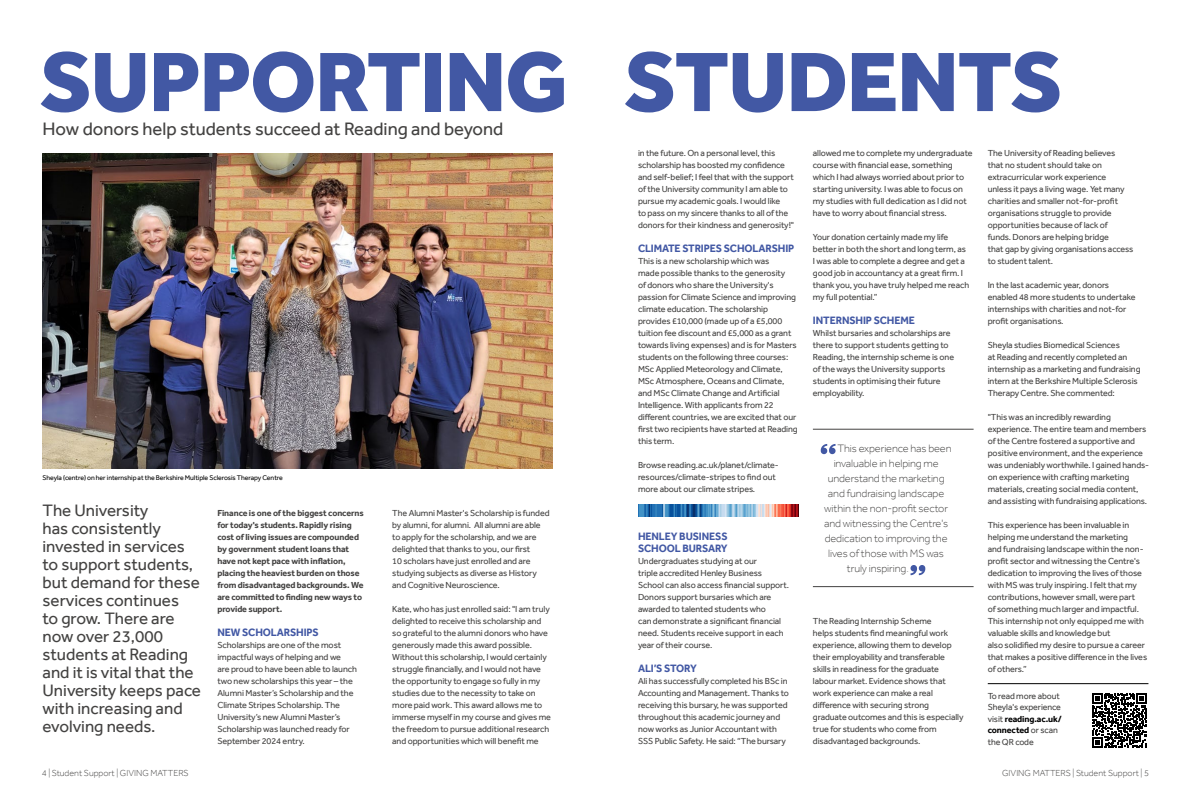
<style>
.page{position:relative;width:1191px;height:794px;background:#fff}
.page>*{position:absolute;margin:0;border:0;box-sizing:border-box;transform-origin:0 0}
.Body_Copy_Effra_Reg_9_12{font:800 87px "Effra";letter-spacing:-.015em;color:#4258a4}
.Body_Copy_Effra_Reg_9_12-2{font:18.5px "Effra";color:#434241}
.Standfirst{font:17px/18px "Effra";color:#434241}
.Pullout_Quote{font:300 11px "Effra";letter-spacing:-.01em;color:#434241}
.Subheading_11_14{font:700 11px/12px "Effra";letter-spacing:-.01em;color:#4258a4;scale:.96 1}
.Body_Copy_Effra_Reg_9_12-3{font:9px/12px "Effra";letter-spacing:-.01em;color:#434241}
.Body_Copy_Effra_Reg_9_12-4{font:700 9px/12px "Effra";letter-spacing:-.01em;color:#434241}
.Body_Copy_Effra_Reg_9_12-5{font:300 9px "Effra";color:#434241}
.Body_Copy_Effra_Reg_9_12-6{font:7px "Effra";letter-spacing:-.01em;color:#000}
.s1{font-weight:700;color:#000}
</style>
<div class="page">
<img style="left:43px;top:153px;width:510px;height:315px">
<img style="left:638px;top:504px;width:160px;height:12px">
<hr style="left:813px;top:429px;width:160px;height:1px;background:#434241">
<hr style="left:813px;top:586px;width:160px;height:1px;background:#434241">
<svg style="left:820px;top:444px;width:15px;height:10px"></svg>
<svg style="left:910px;top:565px;width:15px;height:10px"></svg>
<svg style="left:1092px;top:693px;width:54px;height:55px"></svg>
<hr style="left:987px;top:683px;width:161px;height:1px;background:#000">
<p class="Body_Copy_Effra_Reg_9_12" style="left:40px;top:30px;width:1023px">SUPPORTING STUDENTS</p>
<p class="Body_Copy_Effra_Reg_9_12-2" style="left:43px;top:118px;width:462px">How donors help students succeed at Reading and beyond</p>
<p class="Body_Copy_Effra_Reg_9_12-6" style="left:43px;top:473px;width:242px">Sheyla (centre) on her internship at the Berkshire Multiple Sclerosis Therapy Centre</p>
<p class="Standfirst" style="left:43px;top:501px;width:160px">The University<br>has consistently invested in services to support students, but demand for these services continues<br>to grow. There are now over 23,000 students at Reading and it is vital that the<br>University keeps pace with increasing and evolving needs.</p>
<p class="Body_Copy_Effra_Reg_9_12-4" style="left:217px;top:507px;width:148px">Finance is one of the biggest concerns for today's students. Rapidly rising cost of living issues are compounded by government student loans that have not kept pace with inflation, placing the heaviest burden on those from disadvantaged backgrounds. We are committed to finding new ways to provide support.</p>
<p class="Subheading_11_14" style="left:217px;top:626px;width:107px">NEW SCHOLARSHIPS</p>
<p class="Body_Copy_Effra_Reg_9_12-3" style="left:217px;top:639px;width:141px">Scholarships are one of the most impactful ways of helping and we<br>are proud to have been able to launch two new scholarships this year – the Alumni Master’s Scholarship and the Climate Stripes Scholarship. The University’s new Alumni Master’s Scholarship was launched ready for September 2024 entry.</p>
<p class="Body_Copy_Effra_Reg_9_12-3" style="left:392px;top:507px;width:159px">The Alumni Master's Scholarship is funded by alumni, for alumni. All alumni are able to apply for the scholarship, and we are delighted that thanks to you, our first<br>10 scholars have just enrolled and are studying subjects as diverse as History and Cognitive Neuroscience.</p>
<p class="Body_Copy_Effra_Reg_9_12-3" style="left:392px;top:603px;width:160px">Kate, who has just enrolled said: "I am truly delighted to receive this scholarship and so grateful to the alumni donors who have generously made this award possible.<br>Without this scholarship, I would certainly struggle financially, and I would not have the opportunity to engage so fully in my studies due to the necessity to take on more paid work. This award allows me to immerse myself in my course and gives me the freedom to pursue additional research and opportunities which will benefit me</p>
<p class="Body_Copy_Effra_Reg_9_12-3" style="left:638px;top:147px;width:158px">in the future. On a personal level, this scholarship has boosted my confidence and self-belief; I feel that with the support of the University community I am able to pursue my academic goals. I would like<br>to pass on my sincere thanks to all of the donors for their kindness and generosity!"</p>
<p class="Subheading_11_14" style="left:638px;top:242px;width:164px">CLIMATE STRIPES SCHOLARSHIP</p>
<p class="Body_Copy_Effra_Reg_9_12-3" style="left:638px;top:255px;width:161px">This is a new scholarship which was<br>made possible thanks to the generosity<br>of donors who share the University's passion for Climate Science and improving climate education. The scholarship provides £10,000 (made up of a £5,000 tuition fee discount and £5,000 as a grant towards living expenses) and is for Masters students on the following three courses:<br>MSc Applied Meteorology and Climate, MSc Atmosphere, Oceans and Climate, and MSc Climate Change and Artificial Intelligence. With applicants from 22 different countries, we are excited that our first two recipients have started at Reading this term.</p>
<p class="Body_Copy_Effra_Reg_9_12-3" style="left:638px;top:459px;width:142px">Browse reading.ac.uk/planet/climate&shy;resources/climate-stripes to find out more about our climate stripes.</p>
<p class="Subheading_11_14" style="left:638px;top:530px;width:95px">HENLEY BUSINESS<br>SCHOOL BURSARY</p>
<p class="Body_Copy_Effra_Reg_9_12-3" style="left:638px;top:555px;width:153px">Undergraduates studying at our<br>triple accredited Henley Business School can also access financial support.<br>Donors support bursaries which are awarded to talented students who<br>can demonstrate a significant financial need. Students receive support in each year of their course.</p>
<p class="Subheading_11_14" style="left:638px;top:662px;width:63px">ALI’S STORY</p>
<p class="Body_Copy_Effra_Reg_9_12-3" style="left:638px;top:675px;width:152px">Ali has successfully completed his BSc in Accounting and Management. Thanks to receiving this bursary, he was supported throughout this academic journey and now works as Junior Accountant with SSS Public Safety. He said: “The bursary</p>
<p class="Body_Copy_Effra_Reg_9_12-3" style="left:813px;top:147px;width:161px">allowed me to complete my undergraduate course with financial ease, something which I had always worried about prior to starting university. I was able to focus on my studies with full dedication as I did not have to worry about financial stress.</p>
<p class="Body_Copy_Effra_Reg_9_12-3" style="left:813px;top:231px;width:158px">Your donation certainly made my life better in both the short and long term, as I was able to complete a degree and get a good job in accountancy at a great firm. I thank you, you have truly helped me reach my full potential.”</p>
<p class="Subheading_11_14" style="left:813px;top:314px;width:108px">INTERNSHIP SCHEME</p>
<p class="Body_Copy_Effra_Reg_9_12-3" style="left:813px;top:327px;width:143px">Whilst bursaries and scholarships are there to support students getting to Reading, the internship scheme is one of the ways the University supports students in optimising their future employability.</p>
<p class="Pullout_Quote" style="left:837px;top:442px;width:115px">This experience has been</p>
<p class="Pullout_Quote" style="left:833px;top:457px;width:106px">invaluable in helping me</p>
<p class="Pullout_Quote" style="left:827px;top:472px;width:118px">understand the marketing</p>
<p class="Pullout_Quote" style="left:828px;top:487px;width:118px">and fundraising landscape</p>
<p class="Pullout_Quote" style="left:824px;top:502px;width:125px">within the non-profit sector</p>
<p class="Pullout_Quote" style="left:824px;top:517px;width:126px">and witnessing the Centre's</p>
<p class="Pullout_Quote" style="left:824px;top:532px;width:124px">dedication to improving the</p>
<p class="Pullout_Quote" style="left:828px;top:547px;width:117px">lives of those with MS was</p>
<p class="Pullout_Quote" style="left:847px;top:562px;width:63px">truly inspiring.</p>
<p class="Body_Copy_Effra_Reg_9_12-3" style="left:813px;top:615px;width:152px">The Reading Internship Scheme<br>helps students find meaningful work experience, allowing them to develop their employability and transferable skills in readiness for the graduate labour market. Evidence shows that work experience can make a real difference with securing strong graduate outcomes and this is especially true for students who come from disadvantaged backgrounds.</p>
<p class="Body_Copy_Effra_Reg_9_12-3" style="left:987px;top:147px;width:147px">The University of Reading believes that no student should take on extracurricular work experience<br>unless it pays a living wage. Yet many charities and smaller not-for-profit organisations struggle to provide opportunities because of lack of funds. Donors are helping bridge<br>that gap by giving organisations access to student talent.</p>
<p class="Body_Copy_Effra_Reg_9_12-3" style="left:987px;top:279px;width:149px">In the last academic year, donors enabled 48 more students to undertake internships with charities and not-for profit organisations.</p>
<p class="Body_Copy_Effra_Reg_9_12-3" style="left:987px;top:339px;width:154px">Sheyla studies Biomedical Sciences<br>at Reading and recently completed an internship as a marketing and fundraising intern at the Berkshire Multiple Sclerosis Therapy Centre. She commented:</p>
<p class="Body_Copy_Effra_Reg_9_12-3" style="left:987px;top:411px;width:163px">"This was an incredibly rewarding experience. The entire team and members of the Centre fostered a supportive and positive environment, and the experience was undeniably worthwhile. I gained hands&shy;on experience with crafting marketing materials, creating social media content, and assisting with fundraising applications.</p>
<p class="Body_Copy_Effra_Reg_9_12-3" style="left:987px;top:519px;width:161px">This experience has been invaluable in helping me understand the marketing<br>and fundraising landscape within the non&shy;profit sector and witnessing the Centre's dedication to improving the lives of those with MS was truly inspiring. I felt that my contributions, however small, were part<br>of something much larger and impactful.<br>This internship not only equipped me with valuable skills and knowledge but<br>also solidified my desire to pursue a career that makes a positive difference in the lives of others.”</p>
<p class="Body_Copy_Effra_Reg_9_12-3" style="left:987px;top:690px;width:76px;line-height:11.5px">To read more about<br>Sheyla's experience visit <span class="s1">reading.ac.uk/ connected</span> or scan the QR code</p>
<p class="Body_Copy_Effra_Reg_9_12-5" style="left:42px;top:768px;width:148px">4 | Student Support | GIVING MATTERS</p>
<p class="Body_Copy_Effra_Reg_9_12-5" style="left:1002px;top:768px;width:148px">GIVING MATTERS | Student Support | 5</p>
</div>
